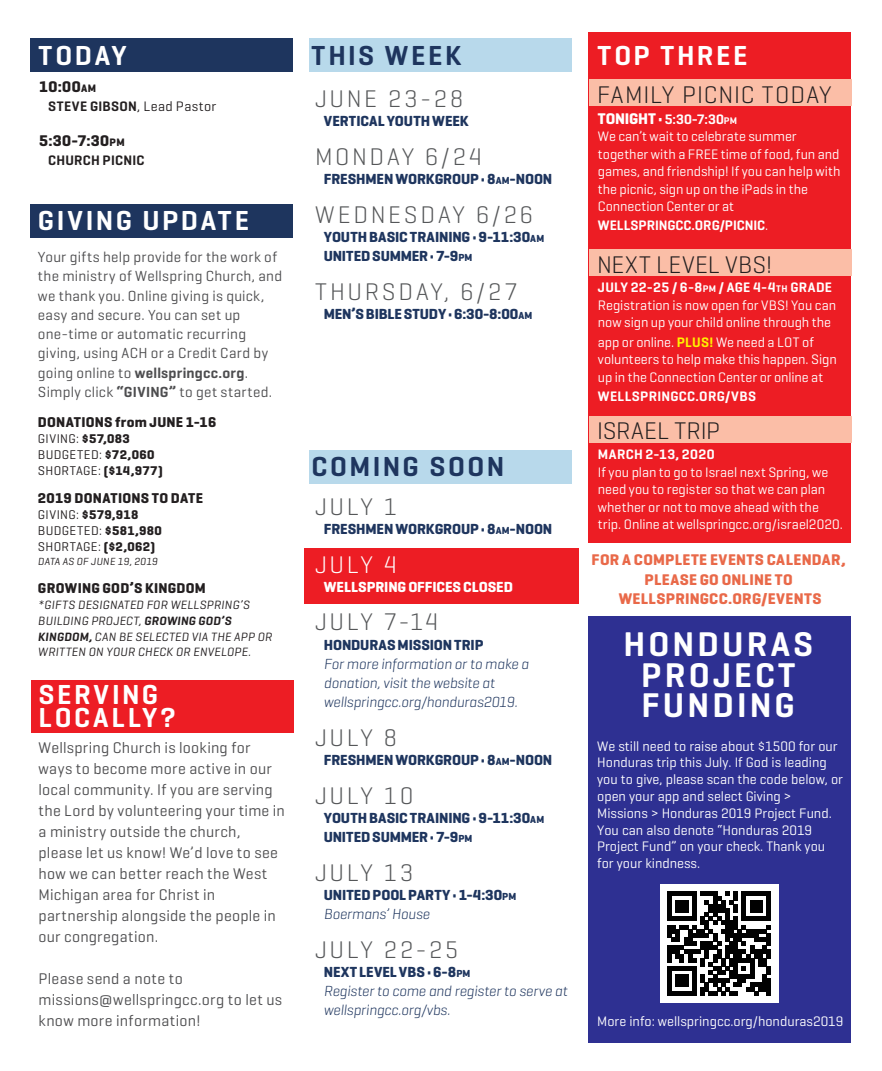
<style>
.page{position:relative;width:882px;height:1071px;background:#fff}
.page>*{position:absolute;margin:0;border:0;box-sizing:border-box;transform-origin:0 0}
.t1{font:600 34.82px/30.4px "Geogrotesque";letter-spacing:.09em;color:#fff;text-align:center}
.t2{font:600 28px/22.8px "Geogrotesque";letter-spacing:.095em;color:#fff}
.t3{font:600 28px "Geogrotesque";letter-spacing:.09em;color:#1e355e}
.t4{font:300 24.5px "Geogrotesque";letter-spacing:.105em;color:#555759}
.t5{font:300 24.5px "Geogrotesque";letter-spacing:.025em;color:#231f20}
.t6{font:300 24.5px "Geogrotesque";letter-spacing:-.005em;color:#231f20}
.t7{font:300 24.5px "Geogrotesque";color:#fff}
.t8{font:15.75px/21px "Geogrotesque";letter-spacing:.015em;color:#4d4d4f}
.t9{font:700 15.75px/19.2px "Geogrotesque";letter-spacing:.02em;color:#e96949;text-align:center}
.t10{font:700 15.75px "Geogrotesque";letter-spacing:.02em;color:#231f20}
.t11{font:700 14.88px/19.2px "Geogrotesque";letter-spacing:-.01em;color:#1e355e}
.t12{font:14.88px/19.2px "Geogrotesque";letter-spacing:.015em;color:#4d4d4f}
.t13{font:italic 300 14.88px/19.2px "Geogrotesque";letter-spacing:-.01em;color:#1e355e}
.t14{font:700 14.88px "Geogrotesque";letter-spacing:-.005em;color:#fff}
.t15{font:700 14.53px "Geogrotesque";letter-spacing:.015em;color:#231f20}
.t16{font:14px/17.5px "Geogrotesque";color:#fff}
.t17{font:600 14px "Geogrotesque";letter-spacing:.015em;color:#fff}
.t18{font:600 14px "Geogrotesque";letter-spacing:.025em;color:#231f20}
.t19{font:12.95px/16.1px "Geogrotesque";letter-spacing:.025em;color:#231f20}
.t20{font:italic 12.25px/15.8px "Geogrotesque";letter-spacing:.02em;color:#231f20}
.t21{font:italic 10.5px "Geogrotesque";letter-spacing:.02em;color:#231f20}
.s1{font-size:11.03px}
.s2{font-weight:400}
.s3{font-weight:600}
.s4{font-weight:700}
.s5{font-size:10.33px}
.s6{font-weight:300;font-style:italic}
.s7{font-weight:700;font-style:normal}
.s8{font-weight:700;font-style:normal;font-size:10.33px}
.s9{font-weight:700;font-size:15.75px}
.s10{font-weight:600;font-size:9.8px}
.s11{font-weight:600;color:#fff200}
</style>
<div class="page">
<div style="left:304px;top:549px;width:274px;height:55px;background:#ed1d24"></div>
<div style="left:309px;top:38px;width:263px;height:33px;background:#b8d9eb"></div>
<div style="left:309px;top:451px;width:263px;height:33px;background:#b8d9eb"></div>
<div style="left:30px;top:204px;width:263px;height:33px;background:#1e355e"></div>
<div style="left:588px;top:32px;width:263px;height:510px;background:#ed1d24"></div>
<div style="left:589px;top:80px;width:263px;height:26px;background:#fbbea7"></div>
<div style="left:589px;top:250px;width:263px;height:26px;background:#fbbea7"></div>
<div style="left:589px;top:416px;width:263px;height:27px;background:#fbbea7"></div>
<div style="left:31px;top:680px;width:263px;height:53px;background:#ed1d24"></div>
<div style="left:30px;top:38px;width:263px;height:33px;background:#1e355e"></div>
<div style="left:588px;top:616px;width:263px;height:427px;background:#2e3092"></div>
<div style="left:660px;top:885px;width:119px;height:118px;background:#fff"></div>
<svg style="left:667px;top:892px;width:104px;height:103px"></svg>
<h2 class="t2" style="left:39px;top:43px;width:90px">TODAY</h2>
<p class="t10" style="left:39px;top:77px;width:58px">10:00<span class="s1">AM</span></p>
<p class="t18" style="left:48px;top:98px;width:170px">STEVE GIBSON<span class="s2">, Lead Pastor</span></p>
<p class="t10" style="left:39px;top:131px;width:87px">5:30-7:30<span class="s1">PM</span></p>
<p class="t18" style="left:48px;top:152px;width:98px">CHURCH PICNIC</p>
<h2 class="t2" style="left:38px;top:208px;width:213px">GIVING UPDATE</h2>
<p class="t12" style="left:38px;top:247px;width:246px">Your gifts help provide for the work of the ministry of Wellspring Church, and we thank you. Online giving is quick, easy and secure. You can set up one-time or automatic recurring giving, using ACH or a Credit Card by going online to <span class="s3">wellspringcc.org</span>.<br>Simply click <span class="s3">“GIVING”</span> to get started.</p>
<p class="t15" style="left:38px;top:413px;width:180px">DONATIONS from JUNE 1-16</p>
<p class="t19" style="left:38px;top:430px;width:126px">GIVING: <span class="s4">$57,083<br></span>BUDGETED: <span class="s4">$72,060<br></span>SHORTAGE: <span class="s4">($14,977)</span></p>
<p class="t15" style="left:38px;top:489px;width:167px">2019 DONATIONS TO DATE</p>
<p class="t19" style="left:38px;top:506px;width:125px">GIVING: <span class="s4">$579,918<br></span>BUDGETED: <span class="s4">$581,980<br></span>SHORTAGE: <span class="s4">($2,062)</span></p>
<p class="t21" style="left:38px;top:555px;width:121px">DATA AS OF JUNE 19, 2019</p>
<p class="t15" style="left:38px;top:579px;width:169px">GROWING GOD’S KINGDOM</p>
<p class="t20" style="left:38px;top:597px;width:236px">*GIFTS DESIGNATED FOR WELLSPRING’S BUILDING PROJECT, <span class="s3">GROWING GOD’S KINGDOM,</span> CAN BE SELECTED VIA THE APP OR WRITTEN ON YOUR CHECK OR ENVELOPE.</p>
<h2 class="t2" style="left:39px;top:683px;width:139px">SERVING<br>LOCALLY?</h2>
<p class="t8" style="left:39px;top:737px;width:248px">Wellspring Church is looking for ways to become more active in our local community. If you are serving the Lord by volunteering your time in a ministry outside the church, please let us know! We’d love to see how we can better reach the West<br>Michigan area for Christ in partnership alongside the people in our congregation.</p>
<p class="t8" style="left:39px;top:968px;width:245px">Please send a note to missions@wellspringcc.org to let us know more information!</p>
<h2 class="t3" style="left:312px;top:38px;width:151px">THIS WEEK</h2>
<h3 class="t4" style="left:315px;top:83px;width:150px">JUNE 23-28</h3>
<p class="t11" style="left:324px;top:112px;width:147px">VERTICAL YOUTH WEEK</p>
<h3 class="t4" style="left:315px;top:141px;width:168px">MONDAY 6/24</h3>
<p class="t11" style="left:324px;top:169px;width:230px">FRESHMEN WORKGROUP • 8<span class="s5">AM</span>-NOON</p>
<h3 class="t4" style="left:315px;top:199px;width:220px">WEDNESDAY 6/26</h3>
<p class="t11" style="left:324px;top:227px;width:222px">YOUTH BASIC TRAINING • 9-11:30<span class="s5">AM<br></span>UNITED SUMMER • 7-9<span class="s5">PM</span></p>
<h3 class="t4" style="left:315px;top:276px;width:204px">THURSDAY, 6/27</h3>
<p class="t11" style="left:324px;top:304px;width:210px">MEN’S BIBLE STUDY • 6:30-8:00<span class="s5">AM</span></p>
<h2 class="t3" style="left:312px;top:449px;width:194px">COMING SOON</h2>
<h3 class="t4" style="left:315px;top:491px;width:83px">JULY 1</h3>
<p class="t11" style="left:324px;top:519px;width:230px">FRESHMEN WORKGROUP • 8<span class="s5">AM</span>-NOON</p>
<h3 class="t7" style="left:315px;top:549px;width:83px">JULY 4</h3>
<p class="t14" style="left:324px;top:577px;width:191px">WELLSPRING OFFICES CLOSED</p>
<h3 class="t4" style="left:315px;top:607px;width:125px">JULY 7-14</h3>
<p class="t11" style="left:324px;top:635px;width:161px">HONDURAS MISSION TRIP</p>
<p class="t13" style="left:324px;top:654px;width:207px">For more information or to make a donation, visit the website at wellspringcc.org/honduras2019.</p>
<h3 class="t4" style="left:315px;top:722px;width:83px">JULY 8</h3>
<p class="t11" style="left:324px;top:750px;width:230px">FRESHMEN WORKGROUP • 8<span class="s5">AM</span>-NOON</p>
<h3 class="t4" style="left:315px;top:780px;width:100px">JULY 10</h3>
<p class="t11" style="left:324px;top:808px;width:222px">YOUTH BASIC TRAINING • 9-11:30<span class="s5">AM<br></span>UNITED SUMMER • 7-9<span class="s5">PM</span></p>
<h3 class="t4" style="left:315px;top:857px;width:100px">JULY 13</h3>
<p class="t11" style="left:324px;top:885px;width:194px">UNITED POOL PARTY • 1-4:30<span class="s5">PM<br></span><span class="s6">Boermans’ House</span></p>
<h3 class="t4" style="left:315px;top:934px;width:145px">JULY 22-25</h3>
<p class="t13" style="left:324px;top:962px;width:245px"><span class="s7">NEXT LEVEL VBS • 6-8</span><span class="s8">PM<br></span>Register to come and register to serve at wellspringcc.org/vbs.</p>
<h2 class="t2" style="left:597px;top:44px;width:152px">TOP THREE</h2>
<h3 class="t5" style="left:597px;top:79px;width:236px">FAMILY PICNIC TODAY</h3>
<p class="t16" style="left:598px;top:110px;width:244px"><span class="s9">TONIGHT •</span> <span class="s3">5:30-7:30</span><span class="s10">PM<br></span>We can’t wait to celebrate summer together with a FREE time of food, fun and games, and friendship! If you can help with the picnic, sign up on the iPads in the Connection Center or at</p>
<p class="t17" style="left:598px;top:217px;width:172px">WELLSPRINGCC.ORG/PICNIC<span class="s2">.</span></p>
<h3 class="t5" style="left:597px;top:249px;width:177px">NEXT LEVEL VBS!</h3>
<p class="t16" style="left:598px;top:279px;width:240px"><span class="s3">JULY 22-25 / 6-8</span><span class="s10">PM</span> <span class="s3">/ AGE 4-4</span><span class="s10">TH</span> <span class="s3">GRADE<br></span>Registration is now open for VBS! You can now sign up your child online through the</p>
<p class="t16" style="left:598px;top:333px;width:240px">app or online. <span class="s11">PLUS!</span> We need a LOT of volunteers to help make this happen. Sign up in the Connection Center or online at</p>
<p class="t17" style="left:598px;top:387px;width:160px">WELLSPRINGCC.ORG/VBS</p>
<h3 class="t6" style="left:597px;top:416px;width:125px">ISRAEL TRIP</h3>
<p class="t17" style="left:598px;top:446px;width:118px">MARCH 2-13, 2020</p>
<p class="t16" style="left:598px;top:463px;width:247px">If you plan to go to Israel next Spring, we need you to register so that we can plan whether or not to move ahead with the trip. Online at wellspringcc.org/israel2020.</p>
<p class="t9" style="left:592px;top:550px;width:256px">FOR A COMPLETE EVENTS CALENDAR,<br>PLEASE GO ONLINE TO<br>WELLSPRINGCC.ORG/EVENTS</p>
<h1 class="t1" style="left:623px;top:629px;width:191px">HONDURAS<br>PROJECT<br>FUNDING</h1>
<p class="t16" style="left:597px;top:737px;width:247px;line-height:16.8px">We still need to raise about $1500 for our Honduras trip this July. If God is leading you to give, please scan the code below, or open your app and select Giving &gt; Missions &gt; Honduras 2019 Project Fund.<br>You can also denote “Honduras 2019<br>Project Fund” on your check. Thank you for your kindness.</p>
<p class="t16" style="left:597px;top:1012px;width:248px">More info: wellspringcc.org/honduras2019</p>
</div>
